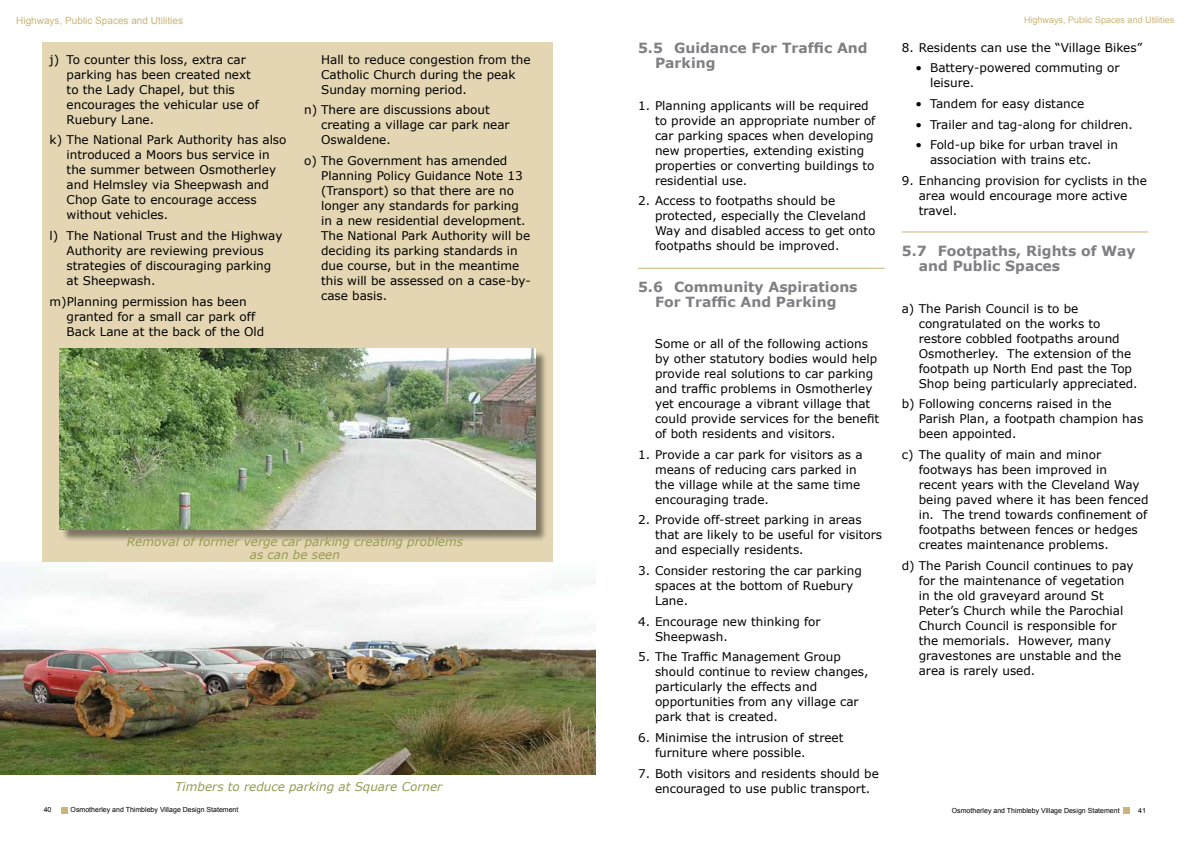
<style>
.page{position:relative;width:1191px;height:842px;background:#fff}
.page>*{position:absolute;margin:0;border:0;box-sizing:border-box;transform-origin:0 0}
.t1{font:700 14px/15px "Verdana";color:#807f83}
.t2{font:12px/15px "Verdana";color:#000}
.t3{font:italic 12px "Verdana";color:#949b50}
.t4{font:10px "Arial";color:#cbb677}
.t5{font:9px "Arial";color:#cbb677}
.t6{font:7px "Arial";color:#000}
</style>
<div class="page">
<svg style="left:1124px;top:808px;width:6px;height:6px"></svg>
<svg style="left:62px;top:807px;width:6px;height:6px"></svg>
<div style="left:43px;top:43px;width:510px;height:600px;background:#e4d6b3"></div>
<hr style="left:638px;top:268px;width:246px;height:1px;background:#cbb677">
<hr style="left:901px;top:231px;width:247px;height:1px;background:#cbb677">
<div style="left:61px;top:350px;width:487px;height:192px;background:#000;opacity:.45"></div>
<img style="left:60px;top:348px;width:475px;height:182px">
<img style="left:0;top:563px;width:595px;height:211px">
<p class="t4" style="left:16px;top:14px;width:168px">Highways, Public Spaces and Utilities</p>
<p class="t5" style="left:1024px;top:14px;width:152px">Highways, Public Spaces and Utilities</p>
<p class="t2" style="left:67px;top:52px;width:194px;text-indent:-17px">j) To counter this loss, extra car parking has been created next to the Lady Chapel, but this encourages the vehicular use of<br>Ruebury Lane.</p>
<p class="t2" style="left:67px;top:132px;width:221px;text-indent:-17px">k) The National Park Authority has also introduced a Moors bus service in the summer between Osmotherley and Helmsley via Sheepwash and<br>Chop Gate to encourage access without vehicles.</p>
<p class="t2" style="left:67px;top:228px;width:217px;text-indent:-17px">l) The National Trust and the Highway<br>Authority are reviewing previous strategies of discouraging parking at Sheepwash.</p>
<p class="t2" style="left:67px;top:294px;width:199px;text-indent:-17px">m)Planning permission has been granted for a small car park off<br>Back Lane at the back of the Old</p>
<p class="t2" style="left:321px;top:52px;width:211px">Hall to reduce congestion from the<br>Catholic Church during the peak<br>Sunday morning period.</p>
<p class="t2" style="left:321px;top:102px;width:190px;text-indent:-17px">n) There are discussions about creating a village car park near<br>Oswaldene.</p>
<p class="t2" style="left:321px;top:153px;width:211px;text-indent:-17px">o) The Government has amended<br>Planning Policy Guidance Note 13 (Transport) so that there are no longer any standards for parking in a new residential development.<br>The National Park Authority will be deciding its parking standards in due course, but in the meantime this will be assessed on a case-by&shy;case basis.</p>
<p class="t3" style="left:127px;top:533px;width:338px">Removal of former verge car parking creating problems</p>
<p class="t3" style="left:250px;top:546px;width:91px">as can be seen</p>
<h3 class="t1" style="left:638px;top:40px;width:231px">5.5 Guidance For Traffic And</h3>
<p class="t1" style="left:655px;top:55px;width:62px">Parking</p>
<p class="t2" style="left:655px;top:98px;width:222px;text-indent:-17px">1. Planning applicants will be required to provide an appropriate number of car parking spaces when developing new properties, extending existing properties or converting buildings to residential use.</p>
<p class="t2" style="left:655px;top:193px;width:222px;text-indent:-17px">2. Access to footpaths should be protected, especially the Cleveland Way and disabled access to get onto footpaths should be improved.</p>
<h3 class="t1" style="left:638px;top:279px;width:221px">5.6 Community Aspirations</h3>
<p class="t1" style="left:655px;top:294px;width:183px">For Traffic And Parking</p>
<p class="t2" style="left:655px;top:336px;width:226px">Some or all of the following actions by other statutory bodies would help provide real solutions to car parking and traffic problems in Osmotherley yet encourage a vibrant village that could provide services for the benefit of both residents and visitors.</p>
<p class="t2" style="left:655px;top:447px;width:209px;text-indent:-17px">1. Provide a car park for visitors as a means of reducing cars parked in the village while at the same time encouraging trade.</p>
<p class="t2" style="left:655px;top:512px;width:229px;text-indent:-17px">2. Provide off-street parking in areas that are likely to be useful for visitors and especially residents.</p>
<p class="t2" style="left:655px;top:563px;width:208px;text-indent:-17px">3. Consider restoring the car parking spaces at the bottom of Ruebury<br>Lane.</p>
<p class="t2" style="left:655px;top:614px;width:167px;text-indent:-17px">4. Encourage new thinking for<br>Sheepwash.</p>
<p class="t2" style="left:655px;top:649px;width:215px;text-indent:-17px">5. The Traffic Management Group should continue to review changes, particularly the effects and opportunities from any village car park that is created.</p>
<p class="t2" style="left:638px;top:730px;width:207px">6. Minimise the intrusion of street</p>
<p class="t2" style="left:655px;top:745px;width:152px">furniture where possible.</p>
<p class="t2" style="left:638px;top:766px;width:242px">7. Both visitors and residents should be</p>
<p class="t3" style="left:175px;top:779px;width:269px">Timbers to reduce parking at Square Corner</p>
<p class="t2" style="left:655px;top:781px;width:217px">encouraged to use public transport.</p>
<p class="t2" style="left:901px;top:40px;width:242px">8. Residents can use the “Village Bikes”</p>
<p class="t2" style="left:930px;top:60px;width:191px;text-indent:-15px">• Battery-powered commuting or leisure.</p>
<p class="t2" style="left:915px;top:96px;width:170px">• Tandem for easy distance</p>
<p class="t2" style="left:915px;top:117px;width:219px">• Trailer and tag-along for children.</p>
<p class="t2" style="left:930px;top:137px;width:189px;text-indent:-15px">• Fold-up bike for urban travel in association with trains etc.</p>
<p class="t2" style="left:918px;top:173px;width:230px;text-indent:-17px">9. Enhancing provision for cyclists in the area would encourage more active travel.</p>
<p class="t1" style="left:918px;top:243px;width:218px;text-indent:-17px">5.7 Footpaths, Rights of Way and Public Spaces</p>
<p class="t2" style="left:918px;top:301px;width:220px;text-indent:-17px">a) The Parish Council is to be congratulated on the works to restore cobbled footpaths around Osmotherley. The extension of the footpath up North End past the Top Shop being particularly appreciated.</p>
<p class="t2" style="left:918px;top:396px;width:226px;text-indent:-17px">b) Following concerns raised in the<br>Parish Plan, a footpath champion has been appointed.</p>
<p class="t2" style="left:918px;top:447px;width:231px;text-indent:-17px">c) The quality of main and minor footways has been improved in<br>recent years with the Cleveland Way being paved where it has been fenced in. The trend towards confinement of footpaths between fences or hedges creates maintenance problems.</p>
<p class="t2" style="left:918px;top:558px;width:216px;text-indent:-17px">d) The Parish Council continues to pay for the maintenance of vegetation in the old graveyard around St<br>Peter’s Church while the Parochial<br>Church Council is responsible for the memorials. However, many gravestones are unstable and the area is rarely used.</p>
<p class="t6" style="left:71px;top:805px;width:169px">Osmotherley and Thimbleby Village Design Statement</p>
<p class="t6" style="left:951px;top:806px;width:169px">Osmotherley and Thimbleby Village Design Statement</p>
<p class="t6" style="left:44px;top:805px;width:9px">40</p>
<p class="t6" style="left:1138px;top:806px;width:9px">41</p>
</div>
